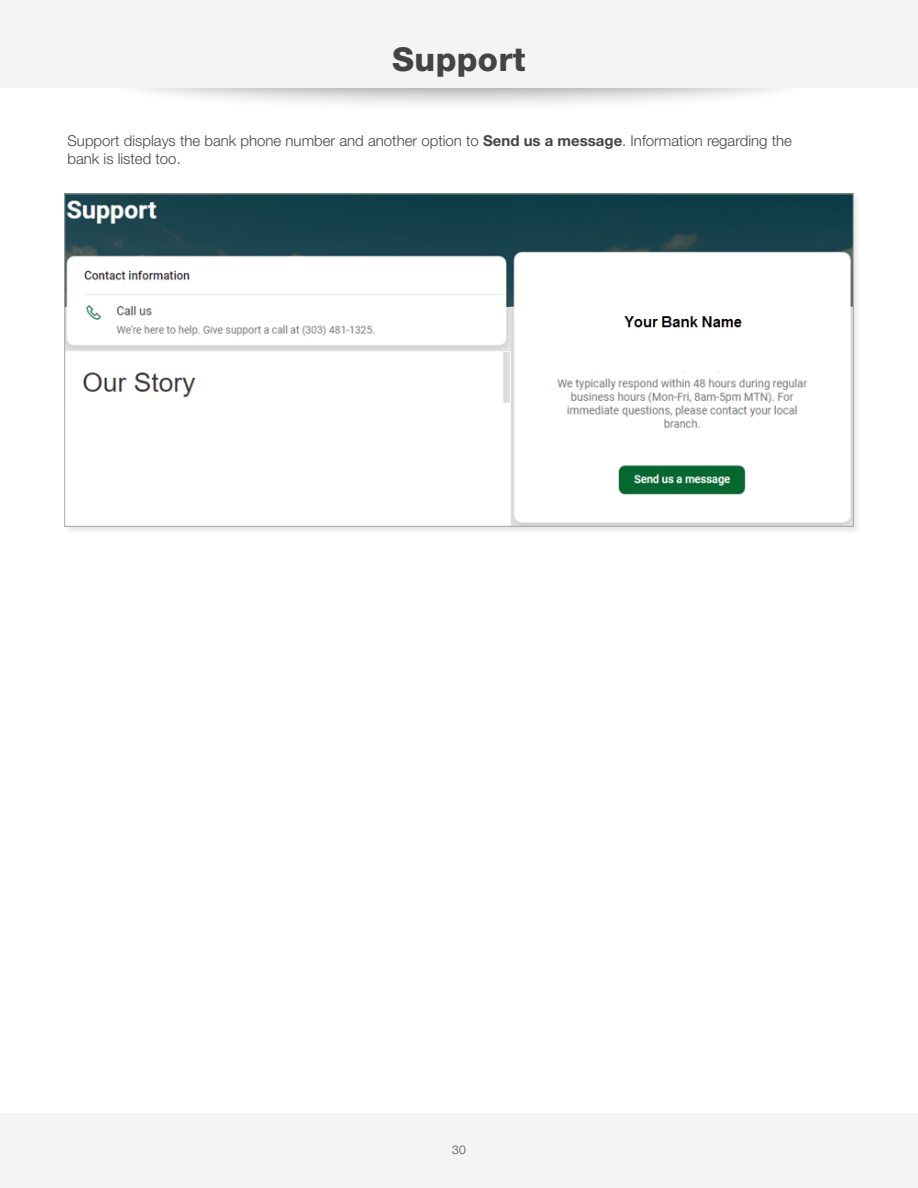
<style>
.page{position:relative;width:918px;height:1188px;background:#fff}
.page>*{position:absolute;margin:0;border:0;box-sizing:border-box;transform-origin:0 0}
.t1{font:800 33px "Helvetica Neue LT Std";letter-spacing:.01em;color:#444446}
.t2{font:300 15px/18px "Helvetica Neue LT Std";color:#444446}
.t3{font:300 12px "Helvetica Neue LT Std";color:#444446}
.s1{font-weight:700}
</style>
<div class="page">
<div style="left:0;top:1113px;width:918px;height:75px;background:#f4f4f4"></div>
<div style="left:98px;top:6px;width:722px;height:107px;background:#000;opacity:.4"></div>
<div style="left:0;top:0;width:918px;height:88px;background:#f4f4f4"></div>
<div style="left:63px;top:192px;width:799px;height:343px;background:#000;opacity:.1"></div>
<img style="left:67px;top:196px;width:784px;height:328px">
<h1 class="t1" style="left:392px;top:39px;width:135px">Support</h1>
<p class="t2" style="left:68px;top:131px;width:726px">Support displays the bank phone number and another option to <span class="s1">Send us a message</span>. Information regarding the bank is listed too.</p>
<p class="t3" style="left:452px;top:1142px;width:15px">30</p>
</div>
